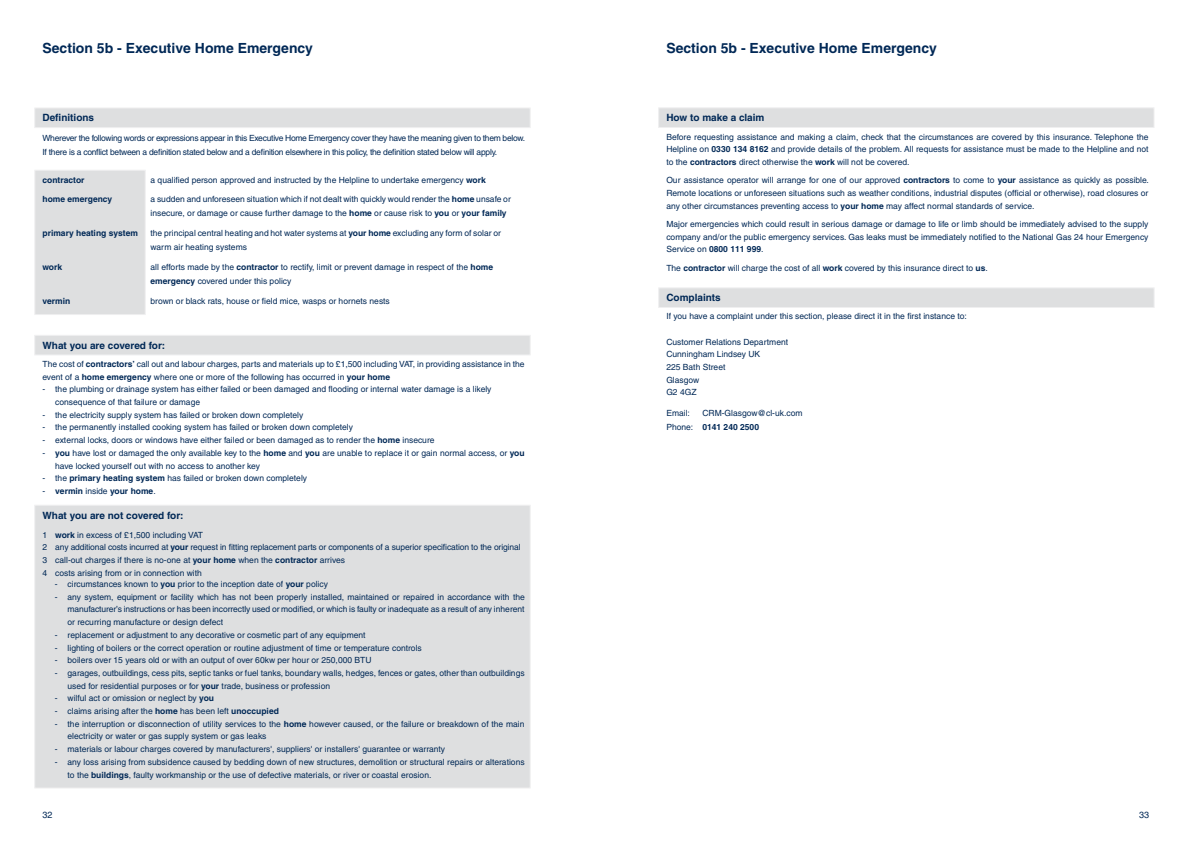
<style>
.page{position:relative;width:1191px;height:842px;background:#fff}
.page>*{position:absolute;margin:0;border:0;box-sizing:border-box;transform-origin:0 0}
.t1{font:700 14px "Helvetica";color:#002856}
.t2{font:700 10px "Helvetica";color:#002856}
.t3{font:9px "Helvetica";color:#002856}
.t4{font:8.5px/12.7px "Helvetica";color:#002856}
.t5{font:8.5px/14px "Helvetica";letter-spacing:-.03em;color:#002856}
.t6{font:700 8.5px "Helvetica";color:#002856}
.s1{font-weight:700}
.s2{font-weight:400}
</style>
<div class="page">
<div style="left:35px;top:505px;width:495px;height:283px;background:#dedfe0;border:1px solid #efeff0"></div>
<div style="left:35px;top:335px;width:495px;height:20px;background:#dedfe0;border:1px solid #efeff0"></div>
<div style="left:35px;top:170px;width:110px;height:145px;background:#dedfe0;border:1px solid #efeff0"></div>
<div style="left:35px;top:108px;width:495px;height:20px;background:#dedfe0;border:1px solid #efeff0"></div>
<div style="left:658px;top:288px;width:496px;height:20px;background:#dedfe0;border:1px solid #efeff0"></div>
<div style="left:658px;top:108px;width:496px;height:20px;background:#dedfe0;border:1px solid #efeff0"></div>
<h1 class="t1" style="left:42px;top:40px;width:272px">Section 5b - Executive Home Emergency</h1>
<p class="t2" style="left:42px;top:112px;width:53px">Definitions</p>
<p class="t5" style="left:42px;top:131px;width:484px">Wherever the following words or expressions appear in this Executive Home Emergency cover they have the meaning given to them below.<br>If there is a conflict between a definition stated below and a definition elsewhere in this policy, the definition stated below will apply.</p>
<p class="t6" style="left:42px;top:175px;width:44px">contractor</p>
<p class="t4" style="left:151px;top:173px;width:337px">a qualified person approved and instructed by the Helpline to undertake emergency <span class="s1">work</span></p>
<p class="t6" style="left:42px;top:194px;width:71px">home emergency</p>
<p class="t4" style="left:151px;top:192px;width:362px;line-height:14px">a sudden and unforeseen situation which if not dealt with quickly would render the <span class="s1">home</span> unsafe or insecure, or damage or cause further damage to the <span class="s1">home</span> or cause risk to <span class="s1">you</span> or <span class="s1">your family</span></p>
<p class="t6" style="left:42px;top:228px;width:97px">primary heating system</p>
<p class="t4" style="left:151px;top:226px;width:352px;line-height:14px">the principal central heating and hot water systems at <span class="s1">your home</span> excluding any form of solar or warm air heating systems</p>
<p class="t6" style="left:42px;top:262px;width:21px">work</p>
<p class="t4" style="left:151px;top:260px;width:344px;line-height:14px">all efforts made by the <span class="s1">contractor</span> to rectify, limit or prevent damage in respect of the <span class="s1">home emergency</span> covered under this policy</p>
<p class="t6" style="left:42px;top:296px;width:29px">vermin</p>
<p class="t4" style="left:151px;top:295px;width:241px">brown or black rats, house or field mice, wasps or hornets nests</p>
<p class="t2" style="left:42px;top:339px;width:124px">What you are covered for:</p>
<p class="t4" style="left:42px;top:358px;width:483px">The cost of <span class="s1">contractors’</span> call out and labour charges, parts and materials up to £1,500 including VAT, in providing assistance in the event of a <span class="s1">home emergency</span> where one or more of the following has occurred in <span class="s1">your home</span></p>
<p class="t4" style="left:55px;top:383px;width:438px;text-indent:-13px">- the plumbing or drainage system has either failed or been damaged and flooding or internal water damage is a likely consequence of that failure or damage</p>
<p class="t4" style="left:42px;top:408px;width:262px">- the electricity supply system has failed or broken down completely</p>
<p class="t4" style="left:42px;top:421px;width:312px">- the permanently installed cooking system has failed or broken down completely</p>
<p class="t4" style="left:42px;top:434px;width:393px">- external locks, doors or windows have either failed or been damaged as to render the <span class="s1">home</span> insecure</p>
<p class="t4" style="left:55px;top:446px;width:471px;text-indent:-13px">- <span class="s1">you</span> have lost or damaged the only available key to the <span class="s1">home</span> and <span class="s1">you</span> are unable to replace it or gain normal access, or <span class="s1">you </span>have locked yourself out with no access to another key</p>
<p class="t4" style="left:42px;top:472px;width:266px">- the <span class="s1">primary heating system</span> has failed or broken down completely</p>
<p class="t6" style="left:42px;top:486px;width:115px"><span class="s2">-</span> vermin <span class="s2">inside</span> your home<span class="s2">.</span></p>
<p class="t2" style="left:42px;top:510px;width:143px">What you are not covered for:</p>
<p class="t4" style="left:42px;top:528px;width:479px">1 <span class="s1">work</span> in excess of £1,500 including VAT<br>2 any additional costs incurred at <span class="s1">your</span> request in fitting replacement parts or components of a superior specification to the original 3 call-out charges if there is no-one at <span class="s1">your home</span> when the <span class="s1">contractor</span> arrives<br>4 costs arising from or in connection with</p>
<p class="t4" style="left:55px;top:578px;width:275px">- circumstances known to <span class="s1">you</span> prior to the inception date of <span class="s1">your</span> policy</p>
<p class="t4" style="left:68px;top:590px;width:459px;text-align:justify;text-indent:-13px">- any system, equipment or facility which has not been properly installed, maintained or repaired in accordance with the manufacturer’s instructions or has been incorrectly used or modified, or which is faulty or inadequate as a result of any inherent or recurring manufacture or design defect</p>
<p class="t4" style="left:55px;top:628px;width:312px">- replacement or adjustment to any decorative or cosmetic part of any equipment</p>
<p class="t4" style="left:55px;top:641px;width:368px">- lighting of boilers or the correct operation or routine adjustment of time or temperature controls</p>
<p class="t4" style="left:55px;top:654px;width:318px">- boilers over 15 years old or with an output of over 60kw per hour or 250,000 BTU</p>
<p class="t4" style="left:68px;top:667px;width:458px;text-indent:-13px">- garages, outbuildings, cess pits, septic tanks or fuel tanks, boundary walls, hedges, fences or gates, other than outbuildings used for residential purposes or for <span class="s1">your</span> trade, business or profession</p>
<p class="t4" style="left:55px;top:692px;width:161px">- wilful act or omission or neglect by <span class="s1">you</span></p>
<p class="t4" style="left:55px;top:705px;width:226px">- claims arising after the <span class="s1">home</span> has been left <span class="s1">unoccupied</span></p>
<p class="t4" style="left:68px;top:717px;width:458px;text-indent:-13px">- the interruption or disconnection of utility services to the <span class="s1">home</span> however caused, or the failure or breakdown of the main electricity or water or gas supply system or gas leaks</p>
<p class="t4" style="left:55px;top:743px;width:392px">- materials or labour charges covered by manufacturers', suppliers' or installers' guarantee or warranty</p>
<p class="t4" style="left:68px;top:755px;width:458px;text-indent:-13px">- any loss arising from subsidence caused by bedding down of new structures, demolition or structural repairs or alterations to the <span class="s1">buildings</span>, faulty workmanship or the use of defective materials, or river or coastal erosion.</p>
<h1 class="t1" style="left:666px;top:40px;width:272px">Section 5b - Executive Home Emergency</h1>
<p class="t2" style="left:666px;top:112px;width:100px">How to make a claim</p>
<p class="t4" style="left:666px;top:130px;width:483px;text-align:justify">Before requesting assistance and making a claim, check that the circumstances are covered by this insurance. Telephone the Helpline on <span class="s1">0330 134 8162</span> and provide details of the problem. All requests for assistance must be made to the Helpline and not to the <span class="s1">contractors</span> direct otherwise the <span class="s1">work</span> will not be covered.</p>
<p class="t4" style="left:666px;top:174px;width:484px;text-align:justify">Our assistance operator will arrange for one of our approved <span class="s1">contractors</span> to come to <span class="s1">your</span> assistance as quickly as possible.<br>Remote locations or unforeseen situations such as weather conditions, industrial disputes (official or otherwise), road closures or any other circumstances preventing access to <span class="s1">your home</span> may affect normal standards of service.</p>
<p class="t4" style="left:666px;top:218px;width:483px;text-align:justify">Major emergencies which could result in serious damage or damage to life or limb should be immediately advised to the supply company and/or the public emergency services. Gas leaks must be immediately notified to the National Gas 24 hour Emergency Service on <span class="s1">0800 111 999</span>.</p>
<p class="t4" style="left:666px;top:261px;width:323px">The <span class="s1">contractor</span> will charge the cost of all <span class="s1">work</span> covered by this insurance direct to <span class="s1">us</span>.</p>
<p class="t2" style="left:666px;top:291px;width:56px">Complaints</p>
<p class="t4" style="left:666px;top:310px;width:302px">If you have a complaint under this section, please direct it in the first instance to:</p>
<p class="t4" style="left:666px;top:335px;width:123px">Customer Relations Department<br>Cunningham Lindsey UK<br>225 Bath Street<br>Glasgow<br>G2 4GZ</p>
<p class="t4" style="left:666px;top:407px;width:25px">Email:</p>
<p class="t4" style="left:666px;top:406px;width:138px;line-height:14px;text-indent:36px">CRM-Glasgow@cl-uk.com<br>Phone: <span class="s1">0141 240 2500</span></p>
<p class="t3" style="left:42px;top:809px;width:12px">32</p>
<p class="t3" style="left:1139px;top:809px;width:12px">33</p>
</div>
